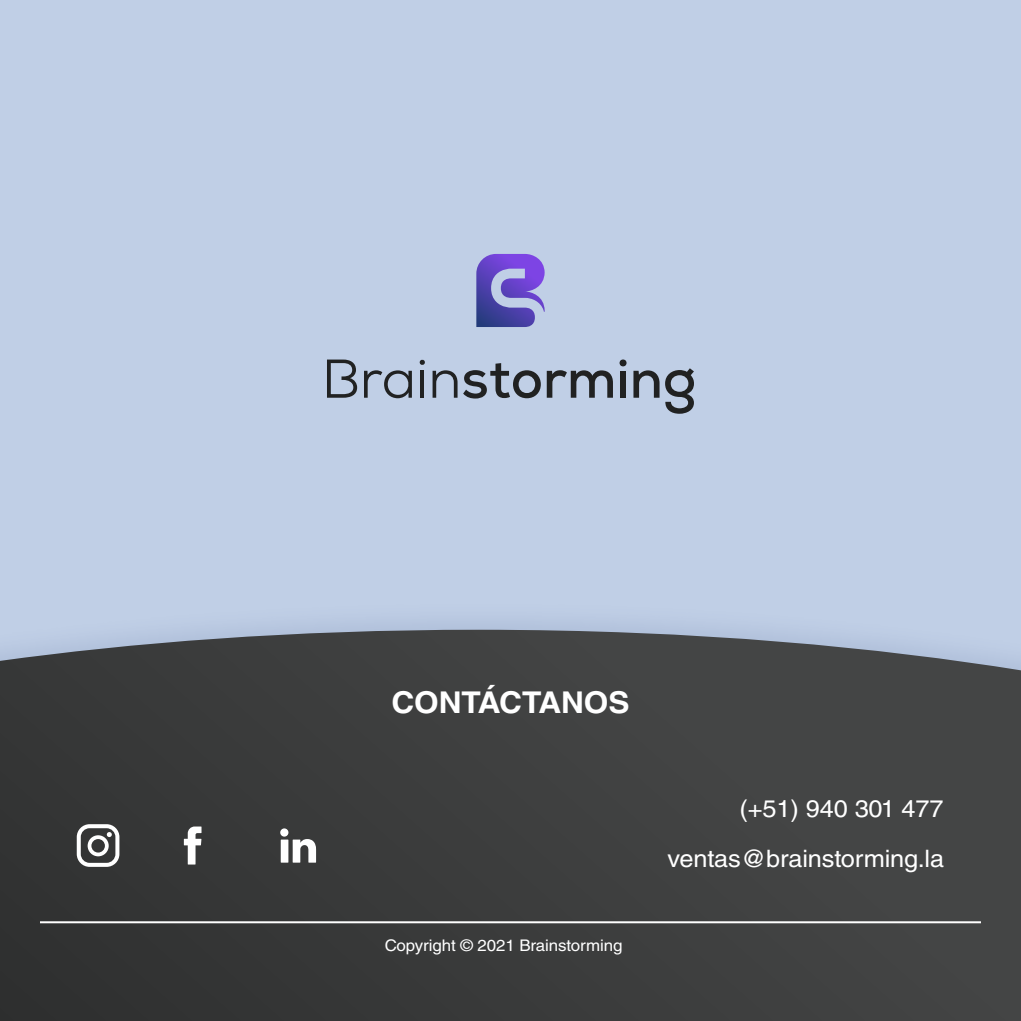
<style>
.page{position:relative;width:1021px;height:1021px;background:#fff}
.page>*{position:absolute;margin:0;border:0;box-sizing:border-box;transform-origin:0 0}
.t1{font:700 30px "Helvetica LT Std";letter-spacing:-.005em;color:#fff;scale:1.06 1}
.t2{font:24px "Helvetica LT Std";letter-spacing:-.005em;color:#fff;scale:1.06 1}
.t3{font:16px "Helvetica LT Std";letter-spacing:-.005em;color:#fff;scale:1.06 1}
</style>
<div class="page">
<div style="left:0;top:0;width:1020px;height:787px;background:#c0cfe6"></div>
<svg style="left:0;top:629px;width:1020px;height:391px;background:#414243"></svg>
<svg style="left:419px;top:359px;width:6px;height:6px"></svg>
<svg style="left:619px;top:359px;width:7px;height:8px"></svg>
<svg style="left:327px;top:359px;width:30px;height:39px"></svg>
<svg style="left:364px;top:370px;width:48px;height:28px"></svg>
<hr style="left:420px;top:370px;width:4px;height:28px;background:#212222">
<svg style="left:432px;top:370px;width:25px;height:28px"></svg>
<svg style="left:463px;top:363px;width:150px;height:35px"></svg>
<div style="left:620px;top:371px;width:6px;height:27px;background:#212222"></div>
<svg style="left:633px;top:370px;width:26px;height:28px"></svg>
<svg style="left:665px;top:368px;width:29px;height:46px"></svg>
<svg style="left:476px;top:254px;width:68px;height:73px"></svg>
<hr style="left:40px;top:921px;width:941px;height:2px;background:#fff">
<svg style="left:184px;top:826px;width:17px;height:38px"></svg>
<svg style="left:77px;top:824px;width:42px;height:42px"></svg>
<svg style="left:281px;top:839px;width:35px;height:23px"></svg>
<div style="left:280px;top:828px;width:8px;height:8px;background:#fff;border-radius:50%"></div>
<p class="t1" style="left:391px;top:683px;width:226px">CONTÁCTANOS</p>
<p class="t3" style="left:385px;top:936px;width:226px">Copyright © 2021 Brainstorming</p>
<p class="t2" style="left:739px;top:794px;width:194px">(+51) 940 301 477</p>
<p class="t2" style="left:667px;top:844px;width:262px">ventas@brainstorming.la</p>
</div>
